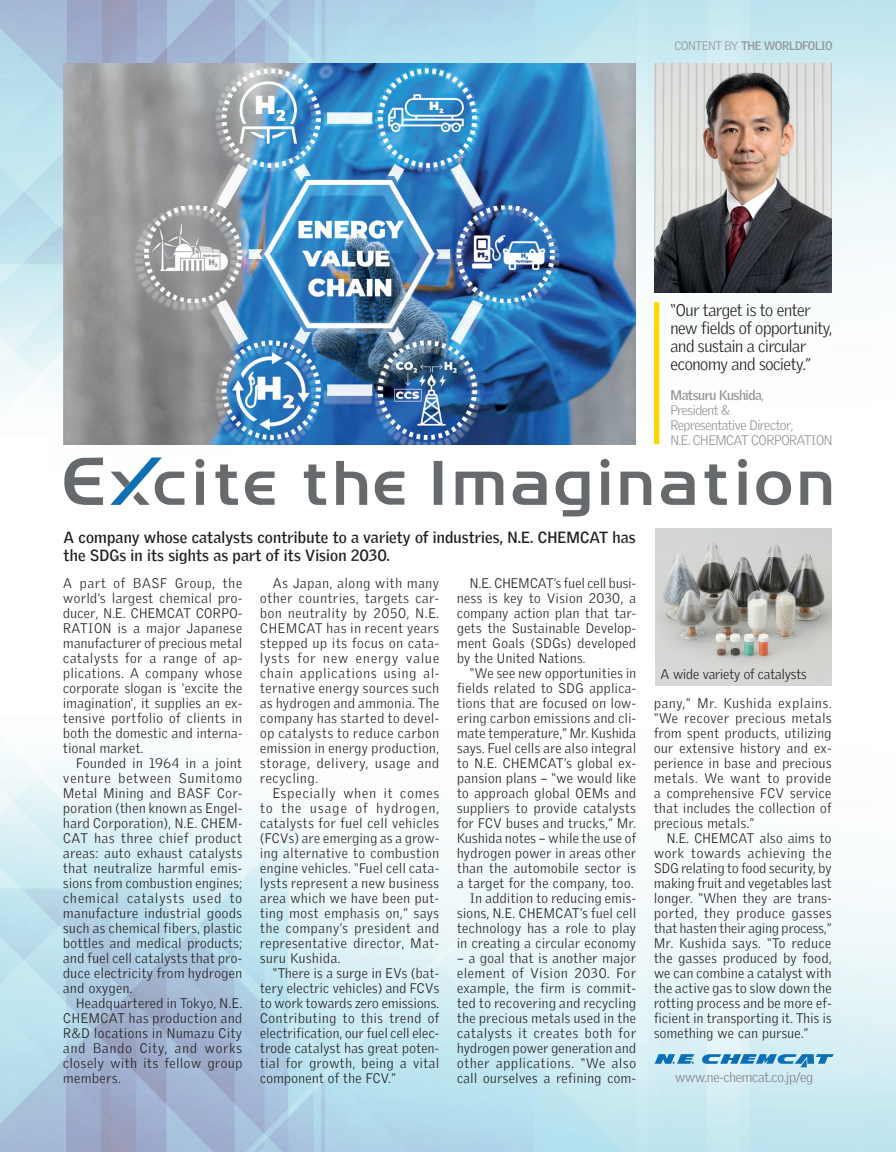
<style>
.page{position:relative;width:896px;height:1152px;background:#fff}
.page>*{position:absolute;margin:0;border:0;box-sizing:border-box;transform-origin:0 0}
.t1{font:300 16.5px/18px "Griffith Gothic";letter-spacing:-.02em;color:#231f20}
.t2{font:700 15.75px/18px "Griffith Gothic";letter-spacing:.01em;color:#231f20}
.t3{font:300 13.5px/15px "Griffith Gothic";letter-spacing:.04em;color:#231f20;text-align:justify}
.t4{font:300 13.5px/15px "Griffith Gothic";letter-spacing:-.03em;color:#939598}
.t5{font:300 13.5px "Griffith Gothic";letter-spacing:-.01em;color:#808285}
.t6{font:300 13.5px "Griffith Gothic";color:#231f20}
.t7{font:700 12px "Griffith Gothic";letter-spacing:-.03em;color:#939598}
.s1{font-weight:300}
.s2{font-weight:700}
</style>
<div class="page">
<img style="left:636px;top:103px;width:260px;height:323px">
<svg style="left:654px;top:1054px;width:179px;height:13px;background:#76b1d5"></svg>
<img style="left:63px;top:63px;width:573px;height:382px">
<svg style="left:64px;top:457px;width:767px;height:59px"></svg>
<img style="left:655px;top:528px;width:176px;height:157px">
<div style="left:654px;top:302px;width:5px;height:142px;background:#fed702"></div>
<img style="left:654px;top:63px;width:178px;height:229px">
<p class="t7" style="left:674px;top:39px;width:160px"><span class="s1">CONTENT BY</span> THE WORLDFOLIO</p>
<p class="t1" style="left:670px;top:300px;width:163px">“Our target is to enter new fields of opportunity, and sustain a circular economy and society.”</p>
<p class="t4" style="left:670px;top:387px;width:164px"><span class="s2">Matsuru Kushida</span>,<br>President &amp;<br>Representative Director,<br>N.E. CHEMCAT CORPORATION</p>
<p class="t2" style="left:64px;top:528px;width:573px">A company whose catalysts contribute to a variety of industries, N.E. CHEMCAT has the SDGs in its sights as part of its Vision 2030.</p>
<p class="t3" style="left:63px;top:575px;width:180px">A part of BASF Group, the world’s largest chemical pro&shy;ducer, N.E. CHEMCAT CORPO-RATION is a major Japanese manufacturer of precious metal catalysts for a range of ap&shy;plications. A company whose corporate slogan is ‘excite the imagination’, it supplies an ex&shy;tensive portfolio of clients in both the domestic and interna&shy;tional market.</p>
<p class="t3" style="left:63px;top:755px;width:180px;text-indent:13px">Founded in 1964 in a joint venture between Sumitomo Metal Mining and BASF Cor&shy;poration (then known as Engel&shy;hard Corporation), N.E. CHEM-CAT has three chief product areas: auto exhaust catalysts that neutralize harmful emis&shy;sions from combustion engines; chemical catalysts used to manufacture industrial goods such as chemical fibers, plastic bottles and medical products; and fuel cell catalysts that pro&shy;duce electricity from hydrogen and oxygen.</p>
<p class="t3" style="left:63px;top:995px;width:180px;text-indent:13px">Headquartered in Tokyo, N.E.<br>CHEMCAT has production and R&amp;D locations in Numazu City and Bando City, and works closely with its fellow group members.</p>
<p class="t3" style="left:260px;top:575px;width:180px;text-indent:13px">As Japan, along with many other countries, targets car&shy;bon neutrality by 2050, N.E.<br>CHEMCAT has in recent years stepped up its focus on cata&shy;lysts for new energy value chain applications using al&shy;ternative energy sources such as hydrogen and ammonia. The company has started to devel&shy;op catalysts to reduce carbon emission in energy production, storage, delivery, usage and recycling.</p>
<p class="t3" style="left:260px;top:785px;width:180px;text-indent:13px">Especially when it comes to the usage of hydrogen, catalysts for fuel cell vehicles (FCVs) are emerging as a grow&shy;ing alternative to combustion engine vehicles. “Fuel cell cata&shy;lysts represent a new business area which we have been put&shy;ting most emphasis on,” says the company’s president and representative director, Mat&shy;suru Kushida.</p>
<p class="t3" style="left:260px;top:965px;width:180px;text-indent:13px">“There is a surge in EVs (bat&shy;tery electric vehicles) and FCVs to work towards zero emissions.<br>Contributing to this trend of electrification, our fuel cell elec&shy;trode catalyst has great poten&shy;tial for growth, being a vital component of the FCV.”</p>
<p class="t3" style="left:457px;top:575px;width:180px;text-indent:13px">N.E. CHEMCAT’s fuel cell busi&shy;ness is key to Vision 2030, a company action plan that tar&shy;gets the Sustainable Develop&shy;ment Goals (SDGs) developed by the United Nations.</p>
<p class="t3" style="left:457px;top:665px;width:180px;text-align:right">“We see new opportunities in fields related to SDG applica&shy;tions that are focused on low&shy;ering carbon emissions and cli&shy;mate temperature,” Mr. Kushida says. Fuel cells are also integral to N.E. CHEMCAT’s global ex&shy;pansion plans – “we would like to approach global OEMs and suppliers to provide catalysts for FCV buses and trucks,” Mr.<br>Kushida notes – while the use of hydrogen power in areas other than the automobile sector is a target for the company, too.<br>In addition to reducing emis&shy;sions, N.E. CHEMCAT’s fuel cell technology has a role to play in creating a circular economy</p>
<p class="t3" style="left:457px;top:950px;width:180px">– a goal that is another major element of Vision 2030. For example, the firm is commit&shy;ted to recovering and recycling the precious metals used in the catalysts it creates both for hydrogen power generation and other applications. “We also call ourselves a refining com-</p>
<p class="t6" style="left:660px;top:666px;width:148px">A wide variety of catalysts</p>
<p class="t3" style="left:654px;top:695px;width:179px">pany,” Mr. Kushida explains. “We recover precious metals from spent products, utilizing our extensive history and ex&shy;perience in base and precious metals. We want to provide a comprehensive FCV service that includes the collection of precious metals.”</p>
<p class="t3" style="left:654px;top:830px;width:179px;text-indent:13px">N.E. CHEMCAT also aims to work towards achieving the SDG relating to food security, by making fruit and vegetables last longer. “When they are trans&shy;ported, they produce gasses that hasten their aging process,” Mr. Kushida says. “To reduce the gasses produced by food, we can combine a catalyst with the active gas to slow down the rotting process and be more ef&shy;ficient in transporting it. This is something we can pursue.”</p>
<p class="t5" style="left:675px;top:1069px;width:139px">www.ne-chemcat.co.jp/eg</p>
</div>
